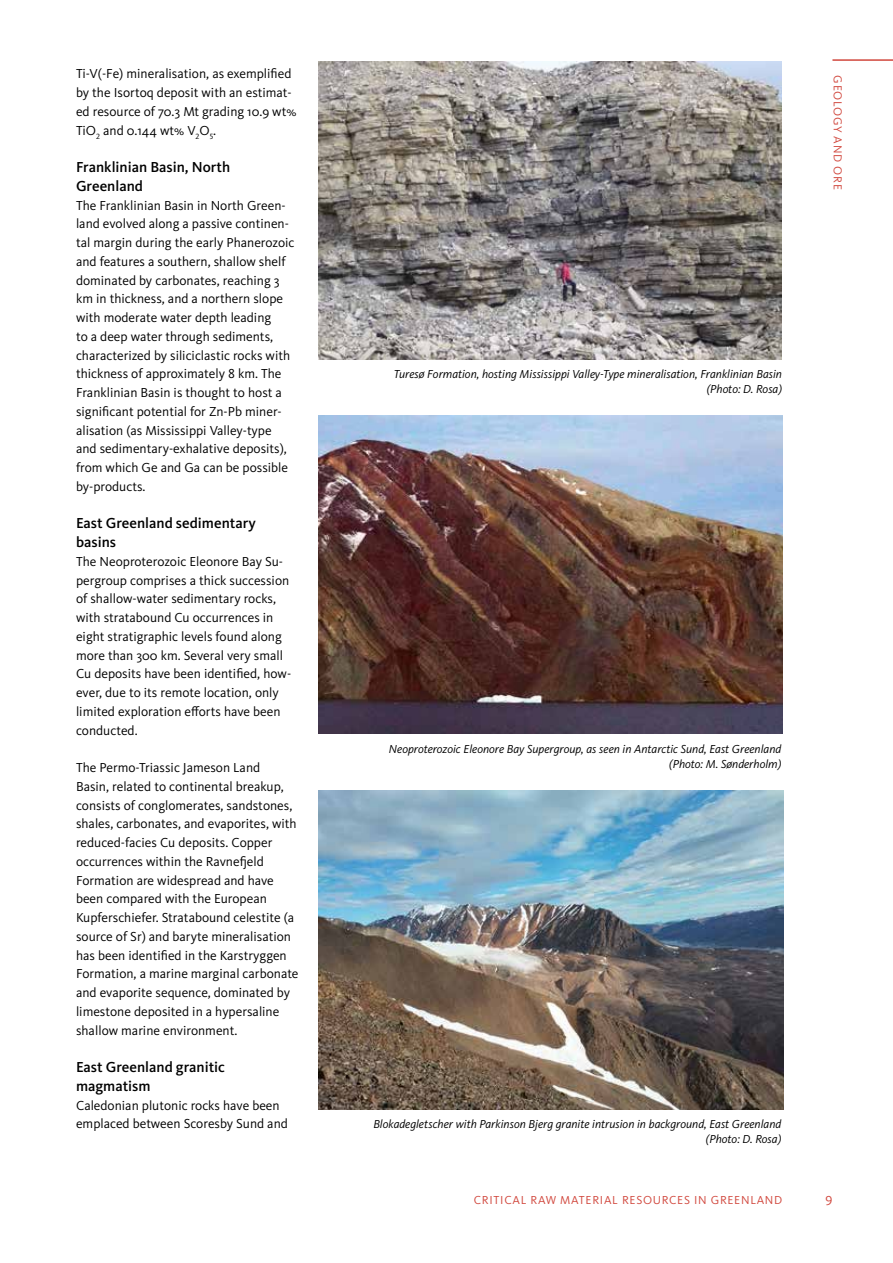
<style>
.page{position:relative;width:893px;height:1263px;background:#fff}
.page>*{position:absolute;margin:0;border:0;box-sizing:border-box;transform-origin:0 0}
.t1{font:500 15px/18.8px "Kievit Pro";color:#000}
.t2{font:13.5px/18.8px "Kievit Pro";color:#000}
.t3{font:13.5px "Kievit Pro";color:#d1473d}
.t4{font:italic 12px/15px "Kievit Pro";color:#000;text-align:right}
.t5{font:12px "Kievit Pro";letter-spacing:.06em;color:#d1473d}
</style>
<div class="page">
<img style="left:319px;top:62px;width:463px;height:298px">
<img style="left:318px;top:791px;width:465px;height:319px">
<hr style="left:832px;top:59px;width:61px;height:2px;background:#d1473d">
<img style="left:318px;top:416px;width:464px;height:317px">
<p class="t2" style="left:76px;top:64px;width:217px">Ti-V(-Fe) mineralisation, as exemplifed</p>
<p class="t2" style="left:76px;top:83px;width:222px">by the Isortoq deposit with an estimat&shy;ed resource of 70.3 Mt grading 10.9 wt%<br>TiO<sub>2</sub> and 0.144 wt% V<sub>2</sub>O<sub>5</sub>.</p>
<p class="t1" style="left:76px;top:158px;width:156px">Franklinian Basin, North<br>Greenland</p>
<p class="t2" style="left:76px;top:196px;width:220px">The Franklinian Basin in North Green&shy;land evolved along a passive continen&shy;tal margin during the early Phanerozoic and features a southern, shallow shelf dominated by carbonates, reaching 3 km in thickness, and a northern slope with moderate water depth leading<br>to a deep water through sediments, characterized by siliciclastic rocks with thickness of approximately 8 km. The Franklinian Basin is thought to host a signifcant potential for Zn-Pb miner&shy;alisation (as Mississippi Valley-type and sedimentary-exhalative deposits), from which Ge and Ga can be possible by-products.</p>
<p class="t1" style="left:76px;top:514px;width:181px">East Greenland sedimentary basins</p>
<p class="t2" style="left:76px;top:552px;width:217px">The Neoproterozoic Eleonore Bay Su&shy;pergroup comprises a thick succession of shallow-water sedimentary rocks, with stratabound Cu occurrences in eight stratigraphic levels found along more than 300 km. Several very small Cu deposits have been identifed, how&shy;ever, due to its remote location, only limited exploration eforts have been conducted.</p>
<p class="t2" style="left:76px;top:758px;width:224px">The Permo-Triassic Jameson Land<br>Basin, related to continental breakup, consists of conglomerates, sandstones, shales, carbonates, and evaporites, with reduced-facies Cu deposits. Copper occurrences within the Ravnefeld Formation are widespread and have been compared with the European Kupferschiefer. Stratabound celestite (a source of Sr) and baryte mineralisation has been identifed in the Karstryggen Formation, a marine marginal carbonate and evaporite sequence, dominated by limestone deposited in a hypersaline shallow marine environment.</p>
<p class="t1" style="left:76px;top:1058px;width:150px">East Greenland granitic magmatism</p>
<p class="t2" style="left:76px;top:1096px;width:213px">Caledonian plutonic rocks have been emplaced between Scoresby Sund and</p>
<p class="t5" style="left:845px;top:75px;width:116px;rotate:90deg">GEOLOGY AND ORE</p>
<p class="t4" style="left:394px;top:367px;width:390px">Turesø Formation, hosting Mississippi Valley-Type mineralisation, Franklinian Basin (Photo: D. Rosa)</p>
<p class="t4" style="left:389px;top:742px;width:394px">Neoproterozoic Eleonore Bay Supergroup, as seen in Antarctic Sund, East Greenland (Photo: M. Sønderholm)</p>
<p class="t4" style="left:373px;top:1117px;width:409px">Blokadegletscher with Parkinson Bjerg granite intrusion in background, East Greenland (Photo: D. Rosa)</p>
<p class="t5" style="left:474px;top:1193px;width:310px">CRITICAL RAW MATERIAL RESOURCES IN GREENLAND</p>
<p class="t3" style="left:825px;top:1192px;width:8px">9</p>
</div>
